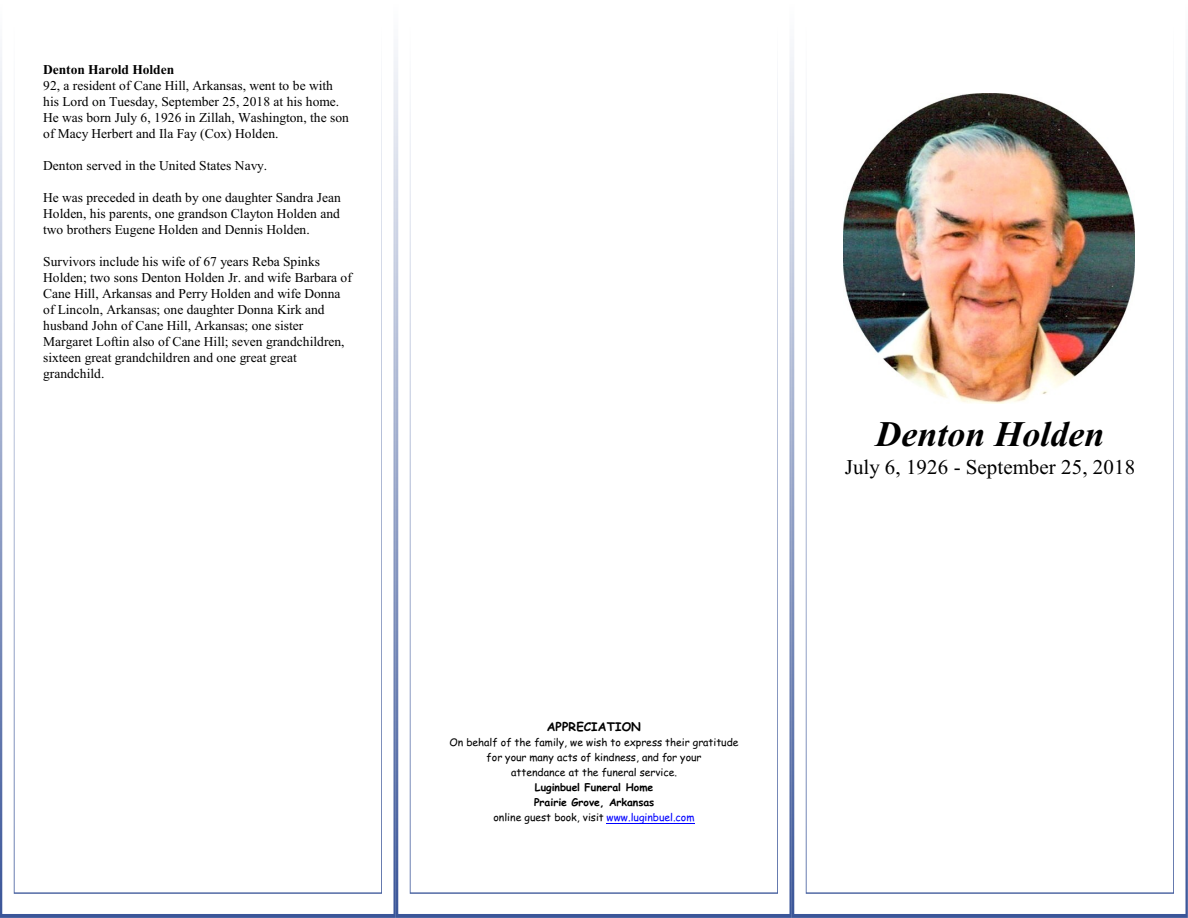
<style>
.page{position:relative;width:1188px;height:918px;background:#fff}
.page>*{position:absolute;margin:0;border:0;box-sizing:border-box;transform-origin:0 0}
.t1{font:italic 700 36px "Times New Roman";color:#000}
.t2{font:21px "Times New Roman";letter-spacing:.005em;color:#000}
.t3{font:13.5px/16px "Times New Roman";color:#000}
.t4{font:700 13.5px "Times New Roman";color:#000}
.t5{font:700 12px "Comic Sans MS";letter-spacing:.005em;color:#000}
.t6{font:10.5px/15px "Comic Sans MS";color:#000;text-align:center}
.t7{font:700 10.5px/15px "Comic Sans MS";color:#000;text-align:center}
.s1{font-weight:400}
.s2{font-weight:400;color:#00f}
</style>
<div class="page">
<img style="left:0;top:50px;width:1188px;height:868px">
<img style="left:14px;top:50px;width:368px;height:844px">
<img style="left:410px;top:50px;width:368px;height:844px">
<img style="left:806px;top:50px;width:368px;height:844px">
<hr style="left:607px;top:823px;width:88px;height:1px;background:#00f">
<img style="left:843px;top:93px;width:292px;height:310px">
<p class="t4" style="left:43px;top:65px;width:133px">Denton Harold Holden</p>
<p class="t3" style="left:43px;top:79px;width:307px">92, a resident of Cane Hill, Arkansas, went to be with his Lord on Tuesday, September 25, 2018 at his home.<br>He was born July 6, 1926 in Zillah, Washington, the son of Macy Herbert and Ila Fay (Cox) Holden.</p>
<p class="t3" style="left:43px;top:159px;width:225px">Denton served in the United States Navy.</p>
<p class="t3" style="left:43px;top:191px;width:299px;text-align:justify">He was preceded in death by one daughter Sandra Jean Holden, his parents, one grandson Clayton Holden and two brothers Eugene Holden and Dennis Holden.</p>
<p class="t3" style="left:43px;top:255px;width:310px">Survivors include his wife of 67 years Reba Spinks Holden; two sons Denton Holden Jr. and wife Barbara of Cane Hill, Arkansas and Perry Holden and wife Donna of Lincoln, Arkansas; one daughter Donna Kirk and husband John of Cane Hill, Arkansas; one sister Margaret Loftin also of Cane Hill; seven grandchildren, sixteen great grandchildren and one great great grandchild.</p>
<p class="t5" style="left:547px;top:721px;width:96px">APPRECIATION</p>
<p class="t6" style="left:449px;top:736px;width:291px">On behalf of the family, we wish to express their gratitude for your many acts of kindness, and for your<br>attendance at the funeral service.</p>
<p class="t7" style="left:493px;top:781px;width:203px">Luginbuel Funeral Home<br>Prairie Grove, Arkansas<br><span class="s1">online guest book, visit</span> <span class="s2">www.luginbuel.com</span></p>
<h1 class="t1" style="left:876px;top:421px;width:231px">Denton Holden</h1>
<h2 class="t2" style="left:845px;top:460px;width:292px">July 6, 1926 - September 25, 2018</h2>
</div>
